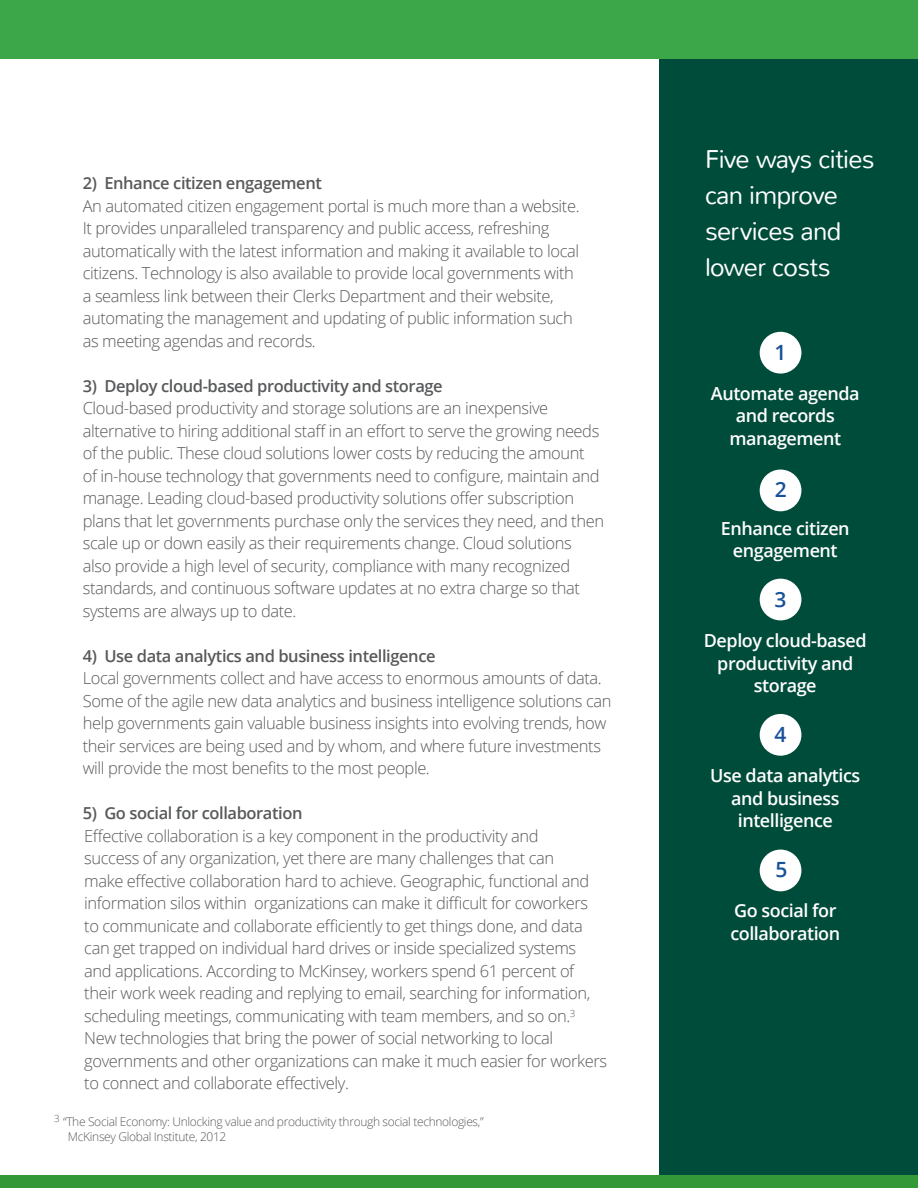
<style>
.page{position:relative;width:918px;height:1188px;background:#fff}
.page>*{position:absolute;margin:0;border:0;box-sizing:border-box;transform-origin:0 0}
.t1{font:300 25.5px/36px "Nunito";letter-spacing:-.025em;color:#fff}
.t2{font:600 21px "Open Sans";color:#19519a}
.t3{font:600 18px/22.5px "Open Sans";letter-spacing:-.025em;color:#fff;text-align:center}
.t4{font:300 16.5px/22.5px "Open Sans";letter-spacing:-.025em;color:#58595b}
.t5{font:600 16.5px "Open Sans";letter-spacing:-.025em;color:#58595b}
.t6{font:300 12px/14.4px "Open Sans";letter-spacing:-.03em;color:#58595b}
</style>
<div class="page">
<div style="left:659px;top:54px;width:259px;height:1134px;background:#004c3a"></div>
<div style="left:760px;top:332px;width:41px;height:42px;background:#fff;border-radius:50%"></div>
<div style="left:760px;top:470px;width:41px;height:41px;background:#fff;border-radius:50%"></div>
<div style="left:760px;top:579px;width:41px;height:41px;background:#fff;border-radius:50%"></div>
<div style="left:760px;top:714px;width:41px;height:42px;background:#fff;border-radius:50%"></div>
<div style="left:760px;top:850px;width:41px;height:41px;background:#fff;border-radius:50%"></div>
<div style="left:0;top:1175px;width:918px;height:13px;background:#339938"></div>
<div style="left:0;top:0;width:918px;height:59px;background:#3ca749"></div>
<p class="t5" style="left:83px;top:172px;width:241px">2) Enhance citizen engagement</p>
<p class="t4" style="left:83px;top:194px;width:498px">An automated citizen engagement portal is much more than a website.<br>It provides unparalleled transparency and public access, refreshing automatically with the latest information and making it available to local citizens. Technology is also available to provide local governments with a seamless link between their Clerks Department and their website, automating the management and updating of public information such as meeting agendas and records.</p>
<p class="t5" style="left:83px;top:374px;width:361px">3) Deploy cloud-based productivity and storage</p>
<p class="t4" style="left:83px;top:396px;width:523px">Cloud-based productivity and storage solutions are an inexpensive alternative to hiring additional staff in an effort to serve the growing needs of the public. These cloud solutions lower costs by reducing the amount<br>of in-house technology that governments need to configure, maintain and manage. Leading cloud-based productivity solutions offer subscription plans that let governments purchase only the services they need, and then scale up or down easily as their requirements change. Cloud solutions also provide a high level of security, compliance with many recognized standards, and continuous software updates at no extra charge so that systems are always up to date.</p>
<p class="t5" style="left:83px;top:644px;width:354px">4) Use data analytics and business intelligence</p>
<p class="t4" style="left:83px;top:666px;width:530px">Local governments collect and have access to enormous amounts of data.<br>Some of the agile new data analytics and business intelligence solutions can help governments gain valuable business insights into evolving trends, how their services are being used and by whom, and where future investments will provide the most benefits to the most people.</p>
<p class="t5" style="left:83px;top:802px;width:221px">5) Go social for collaboration</p>
<p class="t4" style="left:84px;top:824px;width:524px">Effective collaboration is a key component in the productivity and<br>success of any organization, yet there are many challenges that can<br>make effective collaboration hard to achieve. Geographic, functional and information silos within organizations can make it difficult for coworkers to communicate and collaborate efficiently to get things done, and data can get trapped on individual hard drives or inside specialized systems and applications. According to McKinsey, workers spend 61 percent of their work week reading and replying to email, searching for information, scheduling meetings, communicating with team members, and so on.<sup>3<br></sup>New technologies that bring the power of social networking to local governments and other organizations can make it much easier for workers to connect and collaborate effectively.</p>
<p class="t6" style="left:68px;top:1114px;width:417px;text-indent:-14px"><sup>3</sup> “The Social Economy: Unlocking value and productivity through social technologies,”<br>McKinsey Global Institute, 2012</p>
<h1 class="t1" style="left:705px;top:142px;width:171px">Five ways cities can improve services and lower costs</h1>
<p class="t2" style="left:775px;top:338px;width:13px">1</p>
<p class="t3" style="left:711px;top:382px;width:150px">Automate agenda and records management</p>
<p class="t2" style="left:775px;top:475px;width:13px">2</p>
<p class="t3" style="left:721px;top:517px;width:130px">Enhance citizen engagement</p>
<p class="t2" style="left:775px;top:585px;width:13px">3</p>
<p class="t3" style="left:704px;top:629px;width:164px">Deploy cloud-based productivity and storage</p>
<p class="t2" style="left:775px;top:720px;width:13px">4</p>
<p class="t3" style="left:710px;top:764px;width:152px">Use data analytics and business intelligence</p>
<p class="t2" style="left:776px;top:855px;width:13px">5</p>
<p class="t3" style="left:730px;top:899px;width:111px;text-align:left">Go social for collaboration</p>
</div>
